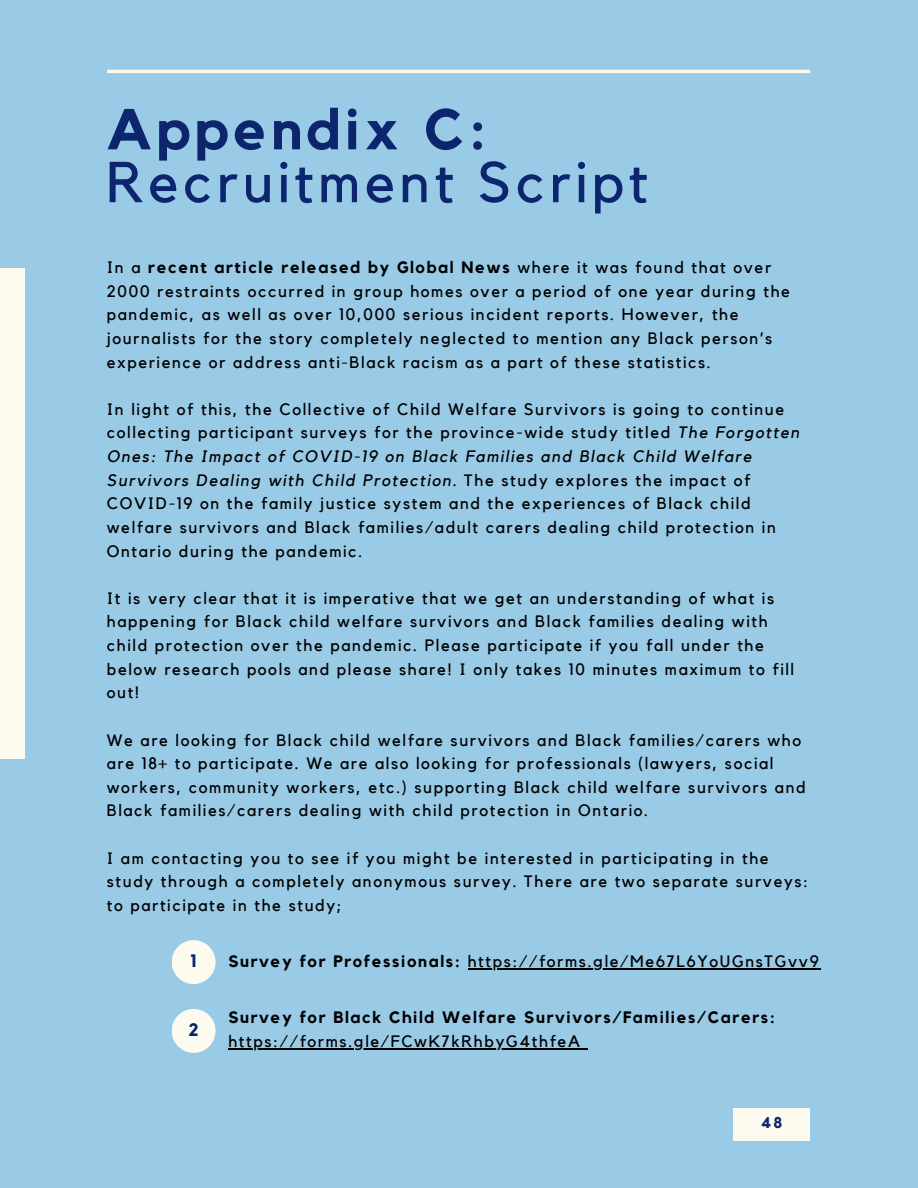
<style>
.page{position:relative;width:918px;height:1188px;background:#99cae6}
.page>*{position:absolute;margin:0;border:0;box-sizing:border-box;transform-origin:0 0}
.t1{font:57px/52.8px "Kollektif";letter-spacing:.08em;color:#0d256d}
.t2{font:700 18px "Kollektif";color:#0d256d}
.t3{font:16.5px/23.7px "Kollektif";letter-spacing:.1em;color:#000}
.t4{font:700 16.5px/23.7px "Kollektif";letter-spacing:.1em;color:#000}
.t5{font:700 15.6px "Kollektif";color:#0d256d}
.s1{font-weight:700}
.s2{font-style:italic}
.s3{font-weight:400}
</style>
<div class="page">
<hr style="left:107px;top:70px;width:703px;height:3px;background:#fdfaf0">
<div style="left:733px;top:1109px;width:77px;height:31px;background:#fdfaf0"></div>
<div style="left:0;top:268px;width:24px;height:490px;background:#fdfaf0"></div>
<hr style="left:468px;top:968px;width:353px;height:1px;background:#000">
<hr style="left:228px;top:1048px;width:354px;height:1px;background:#000">
<div style="left:172px;top:940px;width:44px;height:44px;background:#fdfaf0;border-radius:50%"></div>
<div style="left:172px;top:1009px;width:44px;height:44px;background:#fdfaf0;border-radius:50%"></div>
<p class="t1" style="left:106px;top:105px;width:543px"><span class="s1">Appendix C:<br></span>Recruitment Script</p>
<p class="t3" style="left:107px;top:256px;width:685px">In a <span class="s1">recent article released by Global News</span> where it was found that over 2000 restraints occurred in group homes over a period of one year during the pandemic, as well as over 10,000 serious incident reports. However, the journalists for the story completely neglected to mention any Black person’s experience or address anti-Black racism as a part of these statistics.</p>
<p class="t3" style="left:107px;top:398px;width:694px">In light of this, the Collective of Child Welfare Survivors is going to continue collecting participant surveys for the province-wide study titled <span class="s2">The Forgotten Ones: The Impact of COVID-19 on Black Families and Black Child Welfare Survivors Dealing with Child Protection.</span> The study explores the impact of COVID-19 on the family justice system and the experiences of Black child welfare survivors and Black families/adult carers dealing child protection in Ontario during the pandemic.</p>
<p class="t3" style="left:107px;top:587px;width:689px">It is very clear that it is imperative that we get an understanding of what is happening for Black child welfare survivors and Black families dealing with child protection over the pandemic. Please participate if you fall under the below research pools and please share! I only takes 10 minutes maximum to fill out!</p>
<p class="t3" style="left:107px;top:729px;width:700px">We are looking for Black child welfare survivors and Black families/carers who are 18+ to participate. We are also looking for professionals (lawyers, social workers, community workers, etc.) supporting Black child welfare survivors and Black families/carers dealing with child protection in Ontario.</p>
<p class="t3" style="left:107px;top:847px;width:703px">I am contacting you to see if you might be interested in participating in the study through a completely anonymous survey. There are two separate surveys: to participate in the study;</p>
<p class="t2" style="left:190px;top:953px;width:8px">1</p>
<p class="t2" style="left:189px;top:1021px;width:12px">2</p>
<p class="t3" style="left:228px;top:950px;width:592px"><span class="s1">Survey for Professionals:</span> https://forms.gle/Me67L6YoUGnsTGvv9</p>
<p class="t4" style="left:228px;top:1006px;width:548px">Survey for Black Child Welfare Survivors/Families/Carers: <span class="s3">https://forms.gle/FCwK7kRhbyG4thfeA</span></p>
<p class="t5" style="left:761px;top:1116px;width:23px">48</p>
</div>
